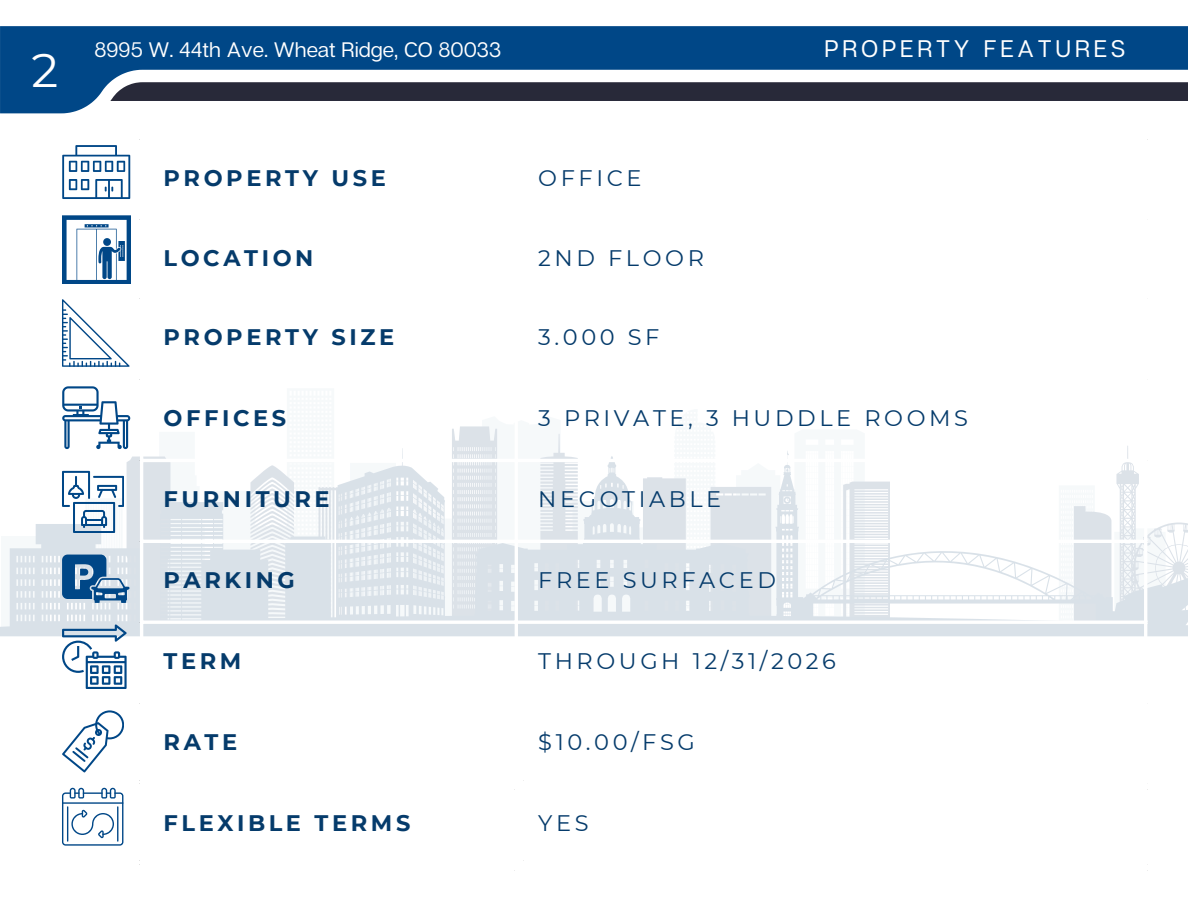
<style>
.page{position:relative;width:1188px;height:918px;background:#fff}
.page>*{position:absolute;margin:0;border:0;box-sizing:border-box;transform-origin:0 0}
.t1{font:47.25px "Montserrat";color:#fff}
.t2{font:24px "Articulat CF";letter-spacing:.16em;color:#fff}
.t3{font:22.5px "Montserrat";letter-spacing:.16em;color:#053b6b}
.t4{font:700 22.5px "Montserrat";letter-spacing:.16em;color:#053b6b}
.t5{font:21px "Articulat CF";color:#fff}
</style>
<div class="page">
<svg style="left:0;top:26px;width:1188px;height:87px;fill:#004787"></svg>
<div style="left:110px;top:82px;width:1078px;height:19px;background:#282939"></div>
<svg style="left:452px;top:426px;width:45px;height:22px"></svg>
<svg style="left:0;top:448px;width:1188px;height:188px"></svg>
<hr style="left:515px;top:141px;width:3px;height:722px;background:#fff">
<hr style="left:1144px;top:141px;width:3px;height:722px;background:#fff">
<hr style="left:140px;top:459px;width:1007px;height:3px;background:#fff">
<hr style="left:140px;top:540px;width:1007px;height:3px;background:#fff">
<hr style="left:140px;top:621px;width:1007px;height:3px;background:#fff">
<svg style="left:62px;top:145px;width:68px;height:54px"></svg>
<svg style="left:62px;top:215px;width:69px;height:69px"></svg>
<svg style="left:62px;top:299px;width:67px;height:68px"></svg>
<svg style="left:62px;top:386px;width:286px;height:302px"></svg>
<svg style="left:62px;top:710px;width:62px;height:62px"></svg>
<svg style="left:62px;top:788px;width:78px;height:77px"></svg>
<hr style="left:67px;top:806px;width:1px;height:36px;background:#004787">
<hr style="left:117px;top:806px;width:1px;height:36px;background:#004787">
<p class="t1" style="left:31px;top:41px;width:28px">2</p>
<p class="t5" style="left:95px;top:36px;width:408px">8995 W. 44th Ave. Wheat Ridge, CO 80033</p>
<p class="t2" style="left:824px;top:33px;width:303px">PROPERTY FEATURES</p>
<p class="t4" style="left:164px;top:164px;width:224px">PROPERTY USE</p>
<p class="t3" style="left:538px;top:164px;width:105px">OFFICE</p>
<p class="t4" style="left:164px;top:244px;width:151px">LOCATION</p>
<h1 class="t3" style="left:538px;top:244px;width:167px">2ND FLOOR</h1>
<p class="t4" style="left:164px;top:324px;width:232px">PROPERTY SIZE</p>
<p class="t3" style="left:538px;top:324px;width:123px">3.000 SF</p>
<p class="t4" style="left:164px;top:404px;width:124px">OFFICES</p>
<p class="t3" style="left:538px;top:404px;width:431px">3 PRIVATE, 3 HUDDLE ROOMS</p>
<p class="t4" style="left:164px;top:485px;width:168px">FURNITURE</p>
<p class="t3" style="left:538px;top:485px;width:185px">NEGOTIABLE</p>
<p class="t4" style="left:164px;top:566px;width:133px">PARKING</p>
<p class="t3" style="left:538px;top:566px;width:239px">FREE SURFACED</p>
<p class="t4" style="left:164px;top:647px;width:79px">TERM</p>
<p class="t3" style="left:538px;top:647px;width:299px">THROUGH 12/31/2026</p>
<p class="t4" style="left:164px;top:728px;width:75px">RATE</p>
<p class="t3" style="left:538px;top:728px;width:158px">$10.00/FSG</p>
<p class="t4" style="left:164px;top:809px;width:248px">FLEXIBLE TERMS</p>
<p class="t3" style="left:538px;top:809px;width:52px">YES</p>
</div>
